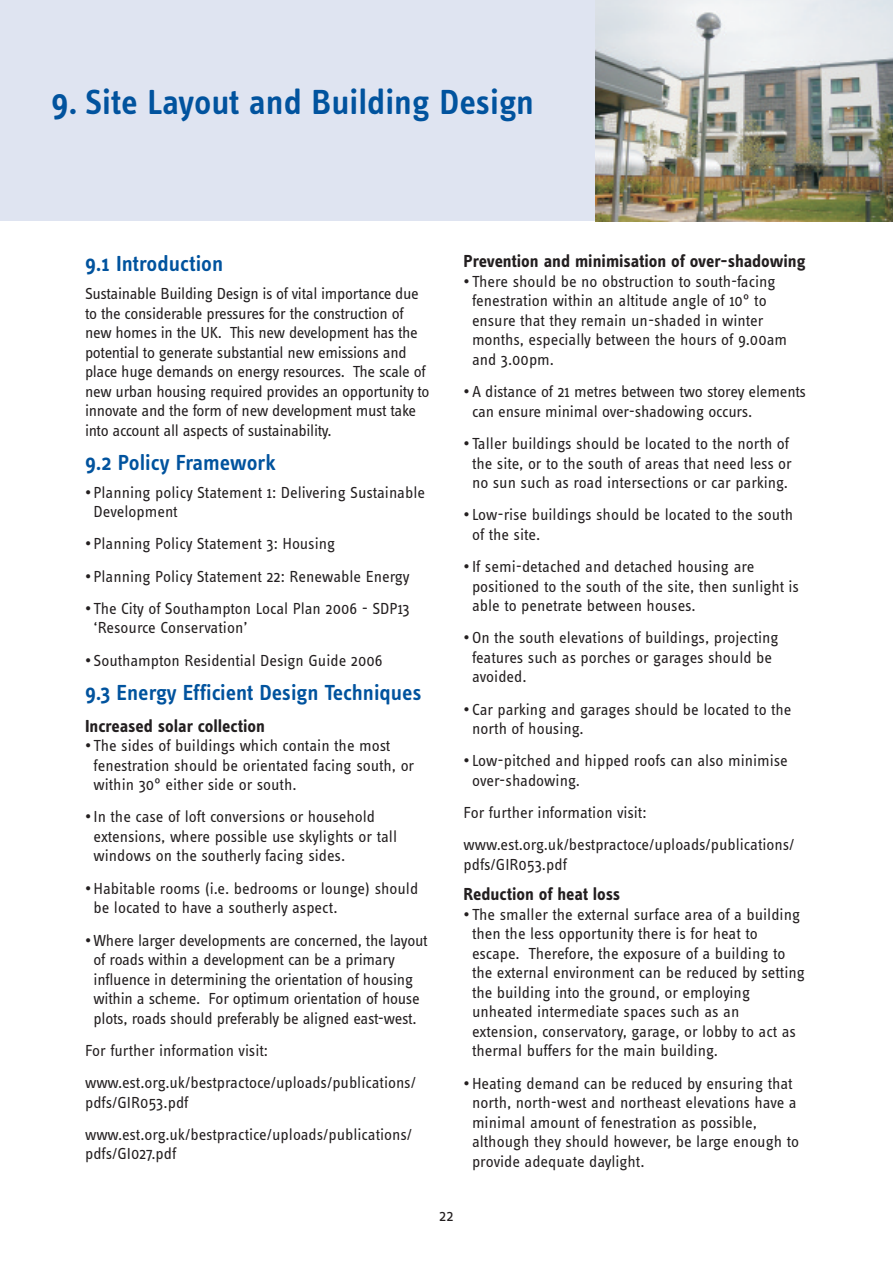
<style>
.page{position:relative;width:893px;height:1263px;background:#fff}
.page>*{position:absolute;margin:0;border:0;box-sizing:border-box;transform-origin:0 0}
.t1{font:600 36px "Info Text";color:#01539e}
.t2{font:600 22.5px "Info Text";color:#01539e}
.t3{font:700 18px "Info Text";color:#231f20}
.t4{font:16.5px/19.5px "Info Text";color:#231f20}
.t5{font:16.5px/19.5px "Info Text";letter-spacing:-.02em;color:#231f20}
</style>
<div class="page">
<div style="left:0;top:0;width:893px;height:221px;background:#dfe4f1"></div>
<img style="left:595px;top:0;width:298px;height:221px">
<h1 class="t1" style="left:51px;top:90px;width:485px">9. Site Layout and Building Design</h1>
<h2 class="t2" style="left:85px;top:256px;width:140px">9.1 Introduction</h2>
<p class="t5" style="left:85px;top:285px;width:346px">Sustainable Building Design is of vital importance due to the considerable pressures for the construction of new homes in the UK. This new development has the potential to generate substantial new emissions and place huge demands on energy resources. The scale of new urban housing required provides an opportunity to innovate and the form of new development must take into account all aspects of sustainability.</p>
<h2 class="t2" style="left:85px;top:455px;width:192px">9.2 Policy Framework</h2>
<p class="t4" style="left:94px;top:484px;width:333px;text-indent:-9px">• Planning policy Statement 1: Delivering Sustainable<br>Development</p>
<p class="t4" style="left:85px;top:536px;width:252px">• Planning Policy Statement 3: Housing</p>
<p class="t4" style="left:85px;top:568px;width:326px">• Planning Policy Statement 22: Renewable Energy</p>
<p class="t4" style="left:94px;top:600px;width:318px;text-indent:-9px">• The City of Southampton Local Plan 2006 - SDP13 ‘Resource Conservation’</p>
<p class="t4" style="left:85px;top:652px;width:299px">• Southampton Residential Design Guide 2006</p>
<h2 class="t2" style="left:85px;top:685px;width:338px">9.3 Energy Efficient Design Techniques</h2>
<p class="t3" style="left:85px;top:720px;width:181px">Increased solar collection</p>
<p class="t4" style="left:94px;top:737px;width:322px;text-indent:-9px">• The sides of buildings which contain the most fenestration should be orientated facing south, or within 30° either side or south.</p>
<p class="t4" style="left:94px;top:809px;width:305px;text-indent:-9px">• In the case of loft conversions or household extensions, where possible use skylights or tall windows on the southerly facing sides.</p>
<p class="t4" style="left:94px;top:880px;width:326px;text-indent:-9px">•Habitable rooms (i.e. bedrooms or lounge) should be located to have a southerly aspect.</p>
<p class="t4" style="left:94px;top:932px;width:336px;text-indent:-9px">•Where larger developments are concerned, the layout of roads within a development can be a primary influence in determining the orientation of housing within a scheme. For optimum orientation of house plots, roads should preferably be aligned east-west.</p>
<p class="t4" style="left:85px;top:1036px;width:332px;line-height:32.2px">For further information visit: www.est.org.uk/bestpractoce/uploads/publications/</p>
<p class="t4" style="left:85px;top:1087px;width:329px;line-height:32.2px">pdfs/GIR053.pdf www.est.org.uk/bestpractice/uploads/publications/</p>
<p class="t4" style="left:85px;top:1146px;width:93px">pdfs/GI027.pdf</p>
<p class="t3" style="left:463px;top:255px;width:344px">Prevention and minimisation of over-shadowing</p>
<p class="t4" style="left:472px;top:273px;width:317px;text-indent:-9px">• There should be no obstruction to south-facing fenestration within an altitude angle of 10° to ensure that they remain un-shaded in winter months, especially between the hours of 9.00am and 3.00pm.</p>
<p class="t4" style="left:472px;top:384px;width:336px;text-indent:-9px">• A distance of 21 metres between two storey elements can ensure minimal over-shadowing occurs.</p>
<p class="t4" style="left:463px;top:435px;width:330px;text-align:center">• Taller buildings should be located to the north of the site, or to the south of areas that need less or no sun such as road intersections or car parking.</p>
<p class="t4" style="left:472px;top:507px;width:323px;text-indent:-9px">• Low-rise buildings should be located to the south of the site.</p>
<p class="t4" style="left:472px;top:558px;width:328px;text-indent:-9px">• If semi-detached and detached housing are positioned to the south of the site, then sunlight is able to penetrate between houses.</p>
<p class="t4" style="left:472px;top:630px;width:308px;text-indent:-9px">•On the south elevations of buildings, projecting features such as porches or garages should be avoided.</p>
<p class="t4" style="left:472px;top:701px;width:321px;text-indent:-9px">• Car parking and garages should be located to the north of housing.</p>
<p class="t4" style="left:472px;top:753px;width:317px;text-indent:-9px">• Low-pitched and hipped roofs can also minimise over-shadowing.</p>
<p class="t4" style="left:463px;top:798px;width:332px;line-height:32.2px">For further information visit: www.est.org.uk/bestpractoce/uploads/publications/</p>
<p class="t4" style="left:463px;top:856px;width:105px">pdfs/GIR053.pdf</p>
<p class="t3" style="left:463px;top:888px;width:158px">Reduction of heat loss</p>
<p class="t4" style="left:472px;top:906px;width:334px;text-indent:-9px">• The smaller the external surface area of a building then the less opportunity there is for heat to escape. Therefore, the exposure of a building to the external environment can be reduced by setting the building into the ground, or employing unheated intermediate spaces such as an extension, conservatory, garage, or lobby to act as thermal buffers for the main building.</p>
<p class="t4" style="left:472px;top:1075px;width:329px;text-indent:-9px">• Heating demand can be reduced by ensuring that north, north-west and northeast elevations have a minimal amount of fenestration as possible, although they should however, be large enough to provide adequate daylight.</p>
<p class="t4" style="left:439px;top:1207px;width:16px">22</p>
</div>
